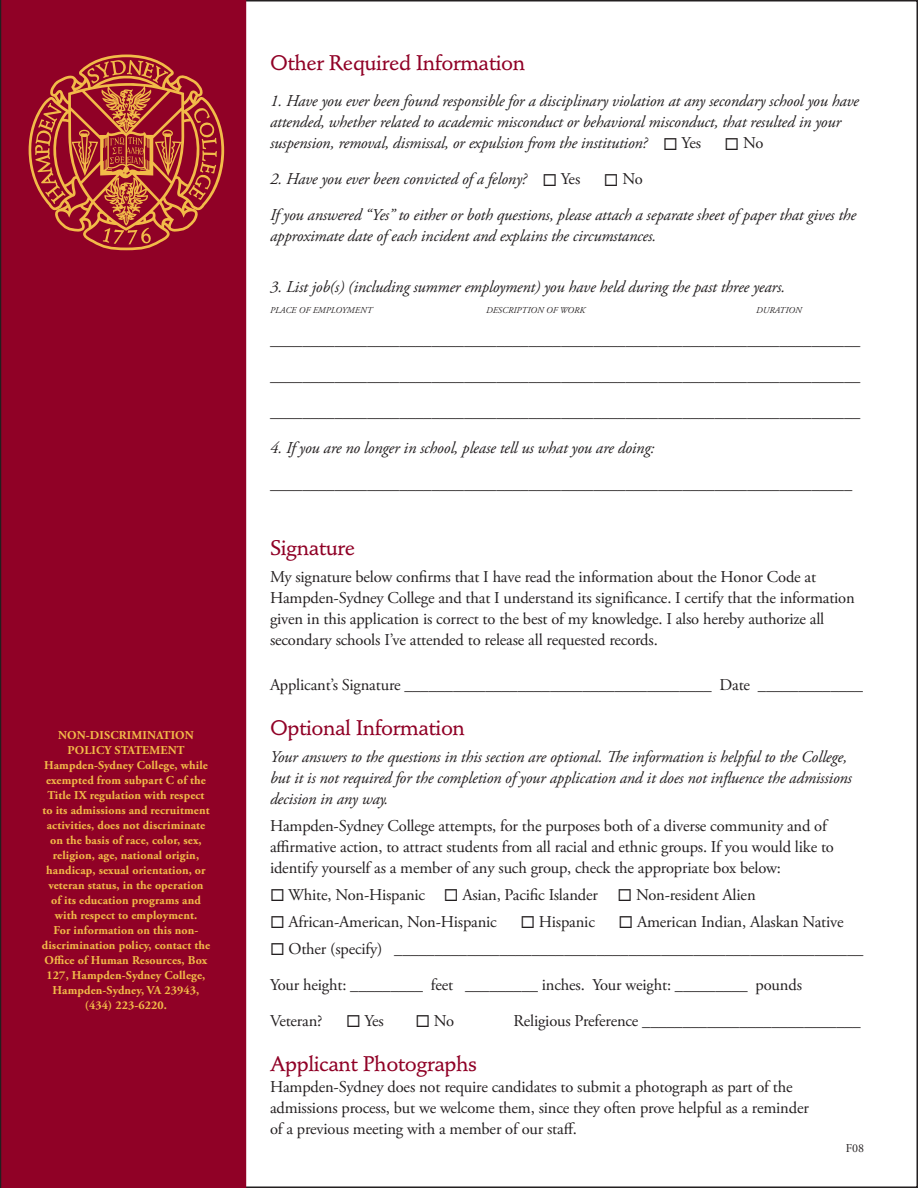
<style>
.page{position:relative;width:918px;height:1188px;background:#fff}
.page>*{position:absolute;margin:0;border:0;box-sizing:border-box;transform-origin:0 0}
.t1{font:500 21px "Stempel Schneidler";letter-spacing:-.02em;color:#900126}
.t2{font:16.5px/21px "Adobe Garamond Pro";letter-spacing:-.01em;color:#231f20}
.t3{font:italic 16.5px/21px "Adobe Garamond Pro";letter-spacing:-.01em;color:#231f20}
.t4{font:700 12px/15px "Adobe Garamond Pro";letter-spacing:.01em;color:#f2bb49;text-align:center}
.t5{font:12px "Adobe Garamond Pro";color:#231f20}
.t6{font:italic 9px "Adobe Garamond Pro";letter-spacing:.01em;color:#231f20}
.s1{font-style:normal}
</style>
<div class="page">
<div style="left:1px;top:0;width:245px;height:1188px;background:#900126"></div>
<hr style="left:0;top:0;width:1px;height:1188px;background:#231f20">
<svg style="left:25px;top:55px;width:199px;height:195px;background:#ab352f"></svg>
<p class="t4" style="left:42px;top:728px;width:170px">NON-DISCRIMINATION<br>POLICY STATEMENT<br>Hampden-Sydney College, while exempted from subpart C of the<br>Title IX regulation with respect to its admissions and recruitment activities, does not discriminate on the basis of race, color, sex, religion, age, national origin, handicap, sexual orientation, or veteran status, in the operation<br>of its education programs and with respect to employment.<br>For information on this non&shy;discrimination policy, contact the<br>Office of Human Resources, Box<br>127, Hampden-Sydney College,<br>Hampden-Sydney, VA 23943, (434) 223-6220.</p>
<p class="t1" style="left:270px;top:50px;width:257px">Other Required Information</p>
<p class="t3" style="left:270px;top:91px;width:591px">1. Have you ever been found responsible for a disciplinary violation at any secondary school you have attended, whether related to academic misconduct or behavioral misconduct, that resulted in your suspension, removal, dismissal, or expulsion from the institution? ◻ <span class="s1">Yes</span></p>
<p class="t2" style="left:725px;top:133px;width:40px">◻ No</p>
<p class="t3" style="left:270px;top:169px;width:312px">2. Have you ever been convicted of a felony? ◻ <span class="s1">Yes</span></p>
<p class="t3" style="left:270px;top:161px;width:588px;line-height:36px;text-indent:334px">◻ <span class="s1">No<br></span>If you answered “Yes” to either or both questions, please attach a separate sheet of paper that gives the</p>
<p class="t3" style="left:270px;top:226px;width:388px">approximate date of each incident and explains the circumstances.</p>
<p class="t3" style="left:270px;top:277px;width:517px">3. List job(s) (including summer employment) you have held during the past three years.</p>
<p class="t6" style="left:270px;top:305px;width:104px">PLACE OF EMPLOYMENT</p>
<p class="t6" style="left:486px;top:305px;width:101px">DESCRIPTION OF WORK</p>
<p class="t6" style="left:756px;top:305px;width:47px">DURATION</p>
<p class="t2" style="left:270px;top:322px;width:592px;line-height:36px;text-align:justify">_________________________________________________________________________ _________________________________________________________________________ _________________________________________________________________________</p>
<p class="t3" style="left:270px;top:437px;width:386px">4. If you are no longer in school, please tell us what you are doing:</p>
<p class="t2" style="left:270px;top:474px;width:584px">________________________________________________________________________</p>
<p class="t1" style="left:270px;top:535px;width:87px">Signature</p>
<p class="t2" style="left:270px;top:567px;width:586px">My signature below confirms that I have read the information about the Honor Code at Hampden-Sydney College and that I understand its significance. I certify that the information given in this application is correct to the best of my knowledge. I also hereby authorize all secondary schools I’ve attended to release all requested records.</p>
<p class="t2" style="left:270px;top:675px;width:595px">Applicant’s Signature ______________________________________ Date _____________</p>
<p class="t1" style="left:270px;top:715px;width:197px">Optional Information</p>
<p class="t3" style="left:270px;top:746px;width:583px">Your answers to the questions in this section are optional. The information is helpful to the College, but it is not required for the completion of your application and it does not influence the admissions decision in any way.</p>
<p class="t2" style="left:270px;top:816px;width:565px">Hampden-Sydney College attempts, for the purposes both of a diverse community and of affirmative action, to attract students from all racial and ethnic groups. If you would like to identify yourself as a member of any such group, check the appropriate box below:</p>
<p class="t2" style="left:270px;top:885px;width:487px">◻ White, Non-Hispanic ◻ Asian, Pacific Islander ◻ Non-resident Alien</p>
<p class="t2" style="left:270px;top:912px;width:228px">◻ African-American, Non-Hispanic</p>
<p class="t2" style="left:520px;top:912px;width:76px">◻ Hispanic</p>
<p class="t2" style="left:619px;top:912px;width:227px">◻ American Indian, Alaskan Native</p>
<p class="t2" style="left:270px;top:931px;width:595px;line-height:36px">◻ Other (specify) __________________________________________________________<br>Your height: _________ feet _________ inches. Your weight: _________ pounds<br>Veteran?</p>
<p class="t2" style="left:346px;top:1011px;width:39px">◻ Yes</p>
<p class="t2" style="left:415px;top:1011px;width:40px">◻ No</p>
<p class="t2" style="left:513px;top:1011px;width:349px">Religious Preference ___________________________</p>
<p class="t1" style="left:270px;top:1051px;width:209px">Applicant Photographs</p>
<p class="t2" style="left:270px;top:1077px;width:540px">Hampden-Sydney does not require candidates to submit a photograph as part of the admissions process, but we welcome them, since they often prove helpful as a reminder of a previous meeting with a member of our staff.</p>
<p class="t5" style="left:846px;top:1141px;width:20px">F08</p>
</div>
